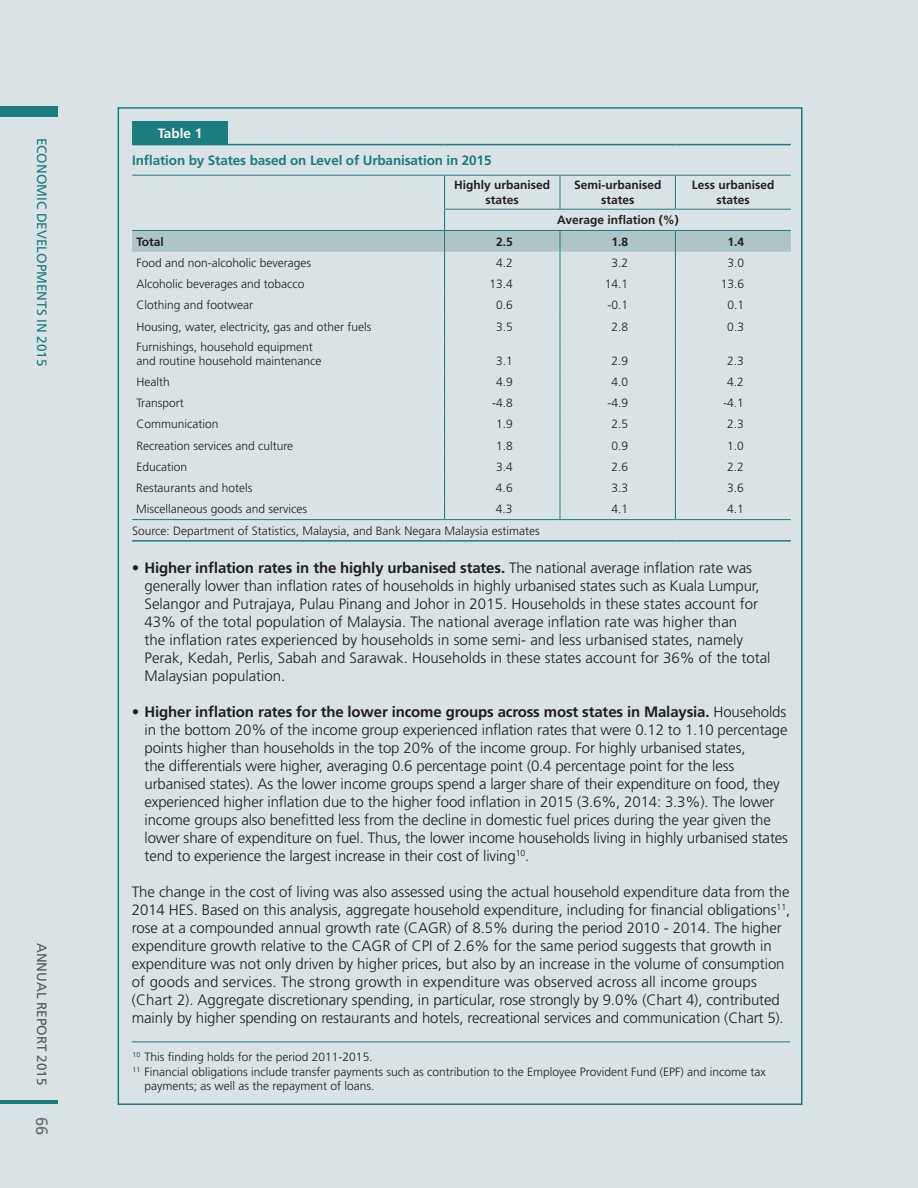
<style>
.page{position:relative;width:918px;height:1188px;background:#d9e2e4}
.page>*{position:absolute;margin:0;border:0;box-sizing:border-box;transform-origin:0 0}
.t1{font:16.5px "Frutiger";color:#6c6d70}
.t2{font:300 15px/18px "Frutiger";letter-spacing:-.005em;color:#231f20}
.t3{font:700 13.5px "Frutiger";letter-spacing:-.01em;color:#1c7d7f}
.t4{font:13.5px "Frutiger";color:#1c7d7f}
.t5{font:13.5px "Frutiger";color:#57585a}
.t6{font:700 13.5px "Frutiger";color:#fff}
.t7{font:300 12px/14.4px "Frutiger";color:#231f20}
.t8{font:700 12px/14.4px "Frutiger";color:#231f20;text-align:center}
.s1{font-weight:700}
</style>
<div class="page">
<hr style="left:0;top:1101px;width:58px;height:3px;background:#1c7d7f">
<div style="left:0;top:106px;width:58px;height:11px;background:#1c7d7f"></div>
<hr style="left:132px;top:1042px;width:658px;height:1px;background:#1c7d7f">
<div style="left:132px;top:121px;width:96px;height:23px;background:#1c7d7f"></div>
<hr style="left:132px;top:144px;width:313px;height:1px;background:#1c7d7f">
<hr style="left:445px;top:144px;width:115px;height:1px;background:#1c7d7f">
<hr style="left:560px;top:144px;width:115px;height:1px;background:#1c7d7f">
<hr style="left:675px;top:144px;width:116px;height:1px;background:#1c7d7f">
<hr style="left:132px;top:175px;width:313px;height:1px;background:#1c7d7f">
<hr style="left:444px;top:176px;width:1px;height:33px;background:#1c7d7f">
<hr style="left:445px;top:175px;width:115px;height:1px;background:#1c7d7f">
<hr style="left:560px;top:176px;width:1px;height:33px;background:#1c7d7f">
<hr style="left:675px;top:176px;width:1px;height:33px;background:#1c7d7f">
<hr style="left:560px;top:175px;width:115px;height:1px;background:#1c7d7f">
<hr style="left:675px;top:175px;width:116px;height:1px;background:#1c7d7f">
<hr style="left:444px;top:209px;width:116px;height:1px;background:#1c7d7f">
<hr style="left:560px;top:209px;width:115px;height:1px;background:#1c7d7f">
<hr style="left:675px;top:209px;width:116px;height:1px;background:#1c7d7f">
<svg style="left:132px;top:210px;width:659px;height:127px"></svg>
<hr style="left:444px;top:337px;width:1px;height:34px;background:#1c7d7f">
<hr style="left:560px;top:337px;width:1px;height:34px;background:#1c7d7f">
<hr style="left:675px;top:337px;width:1px;height:34px;background:#1c7d7f">
<svg style="left:444px;top:371px;width:1px;height:148px"></svg>
<svg style="left:560px;top:371px;width:1px;height:148px"></svg>
<svg style="left:675px;top:371px;width:1px;height:148px"></svg>
<hr style="left:132px;top:519px;width:313px;height:1px;background:#1c7d7f">
<hr style="left:132px;top:540px;width:313px;height:2px;background:#1c7d7f">
<hr style="left:445px;top:540px;width:115px;height:2px;background:#1c7d7f">
<hr style="left:560px;top:540px;width:115px;height:2px;background:#1c7d7f">
<hr style="left:675px;top:540px;width:116px;height:2px;background:#1c7d7f">
<hr style="left:445px;top:519px;width:115px;height:1px;background:#1c7d7f">
<hr style="left:560px;top:519px;width:115px;height:1px;background:#1c7d7f">
<hr style="left:675px;top:519px;width:116px;height:1px;background:#1c7d7f">
<p class="t4" style="left:50px;top:138px;width:230px;rotate:90deg">ECONOMIC DEVELOPMENTS IN 2015</p>
<p class="t5" style="left:50px;top:943px;width:144px;rotate:90deg">ANNUAL REPORT 2015</p>
<p class="t1" style="left:52px;top:1117px;width:20px;rotate:90deg">66</p>
<p class="t6" style="left:158px;top:125px;width:46px">Table 1</p>
<p class="t3" style="left:132px;top:153px;width:361px">Inflation by States based on Level of Urbanisation in 2015</p>
<p class="t8" style="left:454px;top:178px;width:98px">Highly urbanised states</p>
<p class="t8" style="left:574px;top:178px;width:89px">Semi-urbanised states</p>
<p class="t8" style="left:692px;top:178px;width:84px">Less urbanised states</p>
<p class="t8" style="left:557px;top:213px;width:123px">Average inflation (%)</p>
<p class="t8" style="left:136px;top:234px;width:29px">Total</p>
<p class="t8" style="left:496px;top:234px;width:18px">2.5</p>
<p class="t8" style="left:612px;top:234px;width:18px">1.8</p>
<p class="t8" style="left:727px;top:234px;width:18px">1.4</p>
<p class="t7" style="left:136px;top:256px;width:176px">Food and non-alcoholic beverages</p>
<p class="t7" style="left:496px;top:256px;width:18px">4.2</p>
<p class="t7" style="left:612px;top:256px;width:18px">3.2</p>
<p class="t7" style="left:727px;top:256px;width:18px">3.0</p>
<p class="t7" style="left:136px;top:277px;width:170px">Alcoholic beverages and tobacco</p>
<p class="t7" style="left:489px;top:277px;width:25px">13.4</p>
<p class="t7" style="left:605px;top:277px;width:25px">14.1</p>
<p class="t7" style="left:721px;top:277px;width:25px">13.6</p>
<p class="t7" style="left:136px;top:298px;width:118px">Clothing and footwear</p>
<p class="t7" style="left:496px;top:298px;width:18px">0.6</p>
<p class="t7" style="left:608px;top:298px;width:22px">-0.1</p>
<p class="t7" style="left:727px;top:298px;width:18px">0.1</p>
<p class="t7" style="left:136px;top:319px;width:237px">Housing, water, electricity, gas and other fuels</p>
<p class="t7" style="left:496px;top:319px;width:18px">3.5</p>
<p class="t7" style="left:612px;top:319px;width:18px">2.8</p>
<p class="t7" style="left:727px;top:319px;width:18px">0.3</p>
<p class="t7" style="left:136px;top:340px;width:187px">Furnishings, household equipment and routine household maintenance</p>
<p class="t7" style="left:496px;top:353px;width:18px">3.1</p>
<p class="t7" style="left:612px;top:353px;width:18px">2.9</p>
<p class="t7" style="left:727px;top:353px;width:18px">2.3</p>
<p class="t7" style="left:136px;top:375px;width:35px">Health</p>
<p class="t7" style="left:496px;top:375px;width:18px">4.9</p>
<p class="t7" style="left:611px;top:375px;width:18px">4.0</p>
<p class="t7" style="left:727px;top:375px;width:18px">4.2</p>
<p class="t7" style="left:136px;top:396px;width:49px">Transport</p>
<p class="t7" style="left:492px;top:396px;width:22px">-4.8</p>
<p class="t7" style="left:607px;top:396px;width:22px">-4.9</p>
<p class="t7" style="left:723px;top:396px;width:22px">-4.1</p>
<p class="t7" style="left:136px;top:417px;width:84px">Communication</p>
<p class="t7" style="left:496px;top:417px;width:18px">1.9</p>
<p class="t7" style="left:611px;top:417px;width:18px">2.5</p>
<p class="t7" style="left:727px;top:417px;width:18px">2.3</p>
<p class="t7" style="left:136px;top:439px;width:158px">Recreation services and culture</p>
<p class="t7" style="left:496px;top:439px;width:18px">1.8</p>
<p class="t7" style="left:611px;top:439px;width:18px">0.9</p>
<p class="t7" style="left:727px;top:439px;width:18px">1.0</p>
<p class="t7" style="left:136px;top:460px;width:52px">Education</p>
<p class="t7" style="left:496px;top:460px;width:18px">3.4</p>
<p class="t7" style="left:611px;top:460px;width:18px">2.6</p>
<p class="t7" style="left:727px;top:460px;width:18px">2.2</p>
<p class="t7" style="left:136px;top:481px;width:118px">Restaurants and hotels</p>
<p class="t7" style="left:496px;top:481px;width:18px">4.6</p>
<p class="t7" style="left:611px;top:481px;width:18px">3.3</p>
<p class="t7" style="left:727px;top:481px;width:18px">3.6</p>
<p class="t7" style="left:136px;top:502px;width:172px">Miscellaneous goods and services</p>
<p class="t7" style="left:496px;top:502px;width:18px">4.3</p>
<p class="t7" style="left:611px;top:502px;width:18px">4.1</p>
<p class="t7" style="left:727px;top:502px;width:18px">4.1</p>
<p class="t7" style="left:132px;top:523px;width:409px">Source: Department of Statistics, Malaysia, and Bank Negara Malaysia estimates</p>
<p class="t2" style="left:145px;top:559px;width:627px;text-indent:-13px">• <span class="s1">Higher inflation rates in the highly urbanised states.</span> The national average inflation rate was generally lower than inflation rates of households in highly urbanised states such as Kuala Lumpur, Selangor and Putrajaya, Pulau Pinang and Johor in 2015. Households in these states account for 43% of the total population of Malaysia. The national average inflation rate was higher than<br>the inflation rates experienced by households in some semi- and less urbanised states, namely Perak, Kedah, Perlis, Sabah and Sarawak. Households in these states account for 36% of the total Malaysian population.</p>
<p class="t2" style="left:145px;top:703px;width:645px;text-indent:-13px">• <span class="s1">Higher inflation rates for the lower income groups across most states in Malaysia.</span> Households in the bottom 20% of the income group experienced inflation rates that were 0.12 to 1.10 percentage points higher than households in the top 20% of the income group. For highly urbanised states,<br>the differentials were higher, averaging 0.6 percentage point (0.4 percentage point for the less urbanised states). As the lower income groups spend a larger share of their expenditure on food, they experienced higher inflation due to the higher food inflation in 2015 (3.6%, 2014: 3.3%). The lower income groups also benefitted less from the decline in domestic fuel prices during the year given the lower share of expenditure on fuel. Thus, the lower income households living in highly urbanised states tend to experience the largest increase in their cost of living<sup>10</sup>.</p>
<p class="t2" style="left:132px;top:883px;width:660px">The change in the cost of living was also assessed using the actual household expenditure data from the 2014 HES. Based on this analysis, aggregate household expenditure, including for financial obligations<sup>11</sup>, rose at a compounded annual growth rate (CAGR) of 8.5% during the period 2010 - 2014. The higher expenditure growth relative to the CAGR of CPI of 2.6% for the same period suggests that growth in expenditure was not only driven by higher prices, but also by an increase in the volume of consumption of goods and services. The strong growth in expenditure was observed across all income groups (Chart 2). Aggregate discretionary spending, in particular, rose strongly by 9.0% (Chart 4), contributed mainly by higher spending on restaurants and hotels, recreational services and communication (Chart 5).</p>
<p class="t7" style="left:133px;top:1050px;width:242px"><sup>10</sup> This finding holds for the period 2011-2015.</p>
<p class="t7" style="left:133px;top:1065px;width:635px"><sup>11</sup> Financial obligations include transfer payments such as contribution to the Employee Provident Fund (EPF) and income tax</p>
<p class="t7" style="left:145px;top:1079px;width:231px">payments; as well as the repayment of loans.</p>
</div>
